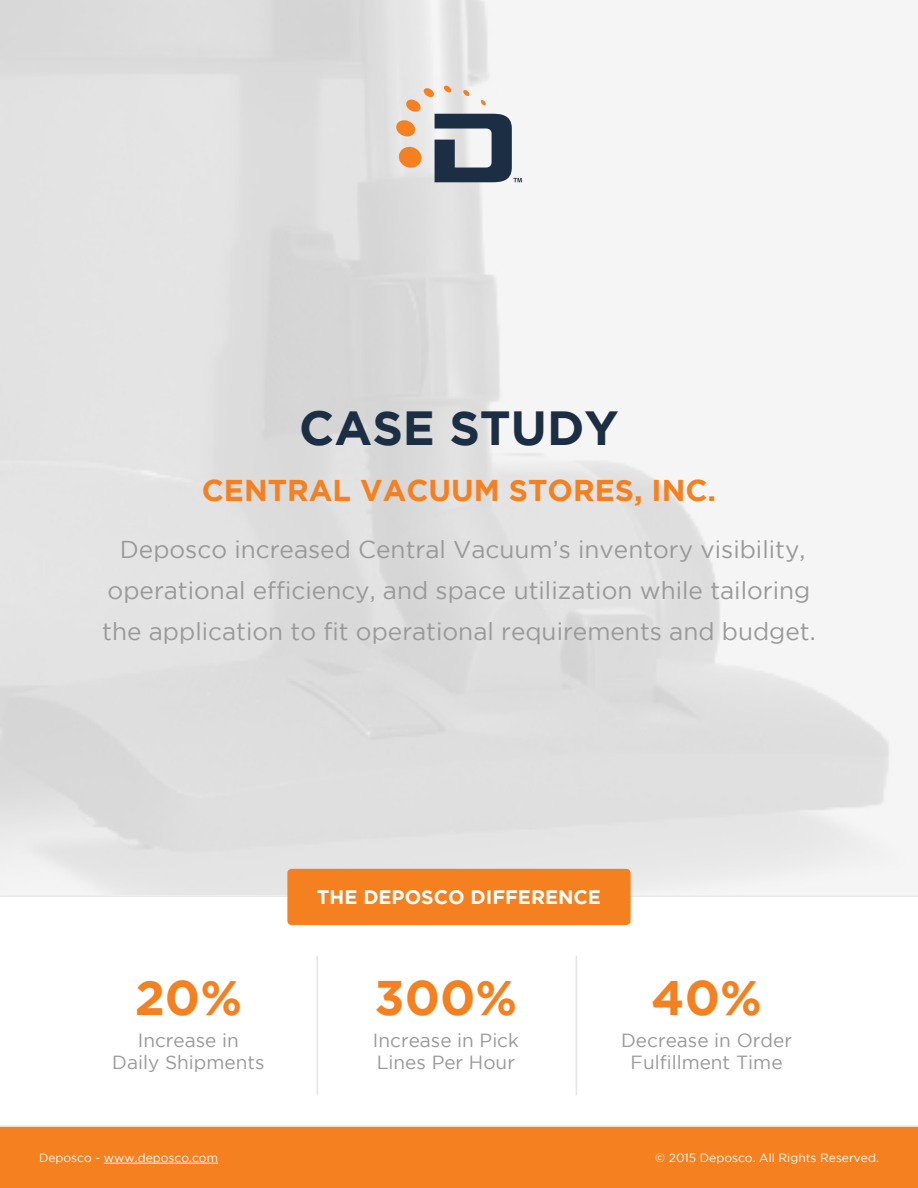
<style>
.page{position:relative;width:918px;height:1188px;background:#fff}
.page>*{position:absolute;margin:0;border:0;box-sizing:border-box;transform-origin:0 0}
.t1{font:700 48.45px "Gotham";color:#f58020}
.t2{font:700 47.85px "Gotham";color:#1c2e43}
.t3{font:700 30px "Gotham";color:#f58020}
.t4{font:24.3px/41.2px "Gotham";color:#999;text-align:center}
.t5{font:700 19.5px "Gotham";color:#fff}
.t6{font:18.9px/22.4px "Gotham";color:#989899;text-align:center}
.t7{font:12px "Gotham";color:#fff}
</style>
<div class="page">
<div style="left:0;top:1127px;width:918px;height:61px;background:#f58020"></div>
<hr style="left:104px;top:1163px;width:114px;height:1px;background:#fff">
<svg style="left:396px;top:86px;width:126px;height:96px"></svg>
<hr style="left:0;top:1125px;width:918px;height:2px;background:#e5e6e5">
<hr style="left:0;top:895px;width:918px;height:2px;background:#e5e6e5">
<hr style="left:576px;top:956px;width:1px;height:139px;background:#e5e6e5">
<hr style="left:317px;top:956px;width:1px;height:139px;background:#e5e6e5">
<div style="left:287px;top:869px;width:344px;height:56px;background:#f58020;border-radius:4px"></div>
<h2 class="t2" style="left:299px;top:410px;width:321px">CASE STUDY</h2>
<p class="t3" style="left:202px;top:480px;width:516px">CENTRAL VACUUM STORES, INC.</p>
<p class="t4" style="left:102px;top:530px;width:715px">Deposco increased Central Vacuum’s inventory visibility, operational efficiency, and space utilization while tailoring the application to fit operational requirements and budget.</p>
<h1 class="t1" style="left:135px;top:979px;width:109px">20%</h1>
<p class="t6" style="left:112px;top:1031px;width:154px">Increase in<br>Daily Shipments</p>
<p class="t5" style="left:317px;top:890px;width:286px">THE DEPOSCO DIFFERENCE</p>
<h1 class="t1" style="left:375px;top:979px;width:144px">300%</h1>
<p class="t6" style="left:373px;top:1031px;width:147px;text-align:left">Increase in Pick<br>Lines Per Hour</p>
<h1 class="t1" style="left:651px;top:979px;width:112px">40%</h1>
<p class="t6" style="left:621px;top:1031px;width:172px">Decrease in Order<br>Fulfillment Time</p>
<p class="t7" style="left:39px;top:1153px;width:181px">Deposco - www.deposco.com</p>
<p class="t7" style="left:655px;top:1153px;width:225px">© 2015 Deposco. All Rights Reserved.</p>
</div>
